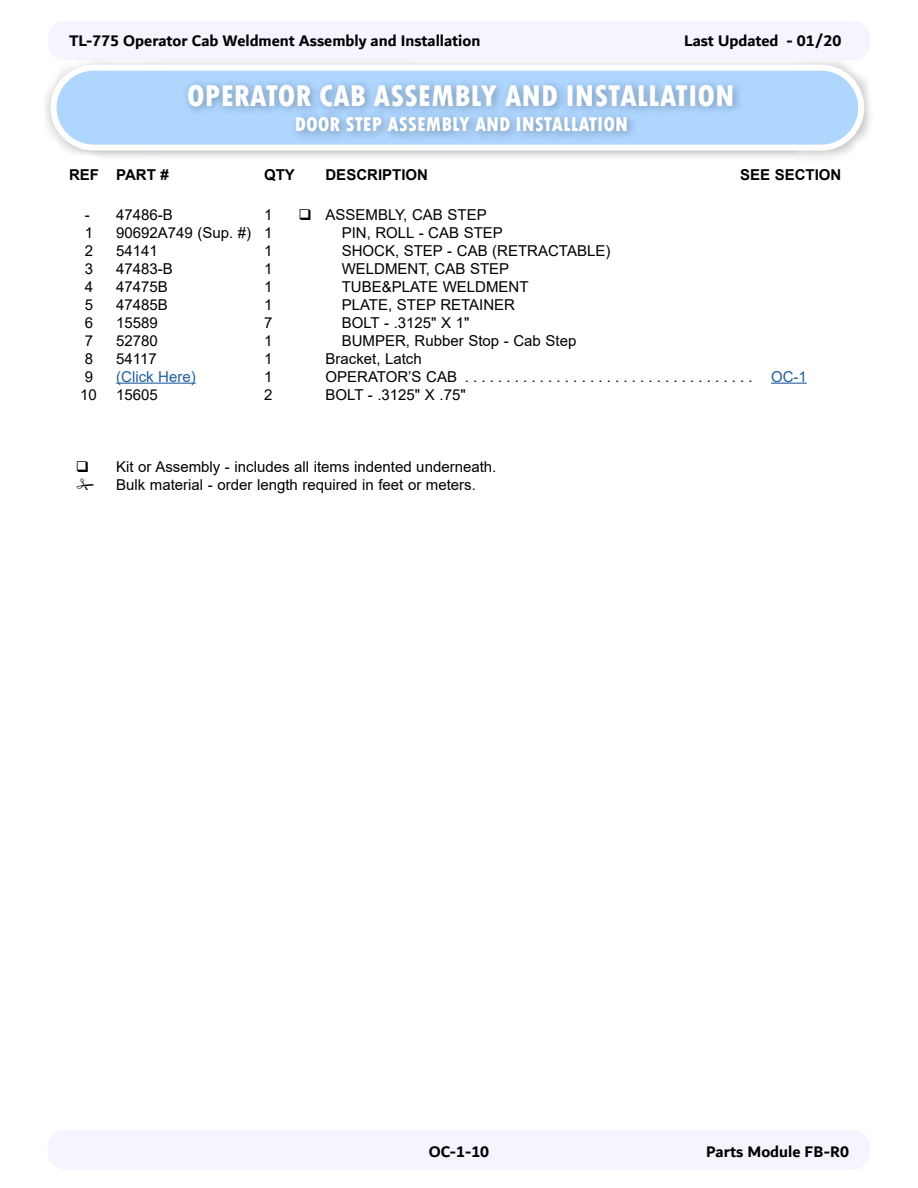
<style>
.page{position:relative;width:918px;height:1188px;background:#fff}
.page>*{position:absolute;margin:0;border:0;box-sizing:border-box;transform-origin:0 0}
.t1{font:800 condensed 31.5px "Tw Cen";color:#fff}
.t2{font:800 condensed 21px "Tw Cen";color:#fff}
.t3{font:700 16.5px "Dubai";color:#000101}
.t4{font:15px "Arial";color:#000101}
.t5{font:15px/18px "Arial";color:#000}
.t6{font:700 15px "Arial";color:#000}
.t7{font:15px "Arial";color:#215e9e}
</style>
<div class="page">
<div style="left:48px;top:21px;width:822px;height:39px;background:#f6f4ff;border-radius:18px"></div>
<div style="left:48px;top:1130px;width:822px;height:40px;background:#f6f4ff;border-radius:18px"></div>
<hr style="left:116px;top:383px;width:80px;height:1px;background:#215e9e">
<hr style="left:771px;top:383px;width:36px;height:1px;background:#215e9e">
<div style="left:45px;top:59px;width:829px;height:102px;background:#000;opacity:.28"></div>
<div style="left:54px;top:68px;width:807px;height:80px;background:#aed6ff;border-radius:40px"></div>
<div style="left:51px;top:65px;width:813px;height:86px;border:6px solid #fff;border-radius:40px"></div>
<div style="left:183px;top:80px;width:559px;height:61px;background:#000;opacity:.28"></div>
<p class="t3" style="left:69px;top:31px;width:413px">TL-775 Operator Cab Weldment Assembly and Installation</p>
<p class="t3" style="left:684px;top:31px;width:159px">Last Updated - 01/20</p>
<h1 class="t1" style="left:187px;top:77px;width:549px">OPERATOR CAB ASSEMBLY AND INSTALLATION</h1>
<h2 class="t2" style="left:295px;top:112px;width:335px">DOOR STEP ASSEMBLY AND INSTALLATION</h2>
<p class="t6" style="left:69px;top:164px;width:101px">REF PART #</p>
<p class="t6" style="left:264px;top:164px;width:32px">QTY</p>
<p class="t6" style="left:326px;top:164px;width:104px">DESCRIPTION</p>
<p class="t6" style="left:740px;top:164px;width:103px">SEE SECTION</p>
<p class="t5" style="left:85px;top:205px;width:90px">- 47486-B</p>
<p class="t5" style="left:264px;top:205px;width:10px">1</p>
<p class="t5" style="left:299px;top:205px;width:190px">❑ ASSEMBLY, CAB STEP</p>
<p class="t4" style="left:85px;top:222px;width:10px">1</p>
<p class="t4" style="left:116px;top:222px;width:158px">90692A749 (Sup. #) 1</p>
<p class="t4" style="left:342px;top:222px;width:163px">PIN, ROLL - CAB STEP</p>
<p class="t4" style="left:85px;top:240px;width:10px">2</p>
<p class="t4" style="left:116px;top:240px;width:43px">54141</p>
<p class="t4" style="left:264px;top:240px;width:10px">1</p>
<p class="t4" style="left:342px;top:240px;width:270px">SHOCK, STEP - CAB (RETRACTABLE)</p>
<p class="t4" style="left:85px;top:258px;width:10px">3</p>
<p class="t4" style="left:116px;top:258px;width:58px">47483-B</p>
<p class="t4" style="left:264px;top:258px;width:10px">1</p>
<p class="t4" style="left:342px;top:258px;width:169px">WELDMENT, CAB STEP</p>
<p class="t4" style="left:85px;top:276px;width:10px">4</p>
<p class="t4" style="left:116px;top:276px;width:53px">47475B</p>
<p class="t4" style="left:264px;top:276px;width:10px">1</p>
<p class="t4" style="left:342px;top:276px;width:188px">TUBE&amp;PLATE WELDMENT</p>
<p class="t4" style="left:85px;top:294px;width:10px">5</p>
<p class="t4" style="left:116px;top:294px;width:53px">47485B</p>
<p class="t4" style="left:264px;top:294px;width:10px">1</p>
<p class="t4" style="left:342px;top:294px;width:175px">PLATE, STEP RETAINER</p>
<p class="t4" style="left:85px;top:312px;width:10px">6</p>
<p class="t4" style="left:116px;top:312px;width:43px">15589</p>
<p class="t4" style="left:264px;top:312px;width:10px">7</p>
<p class="t4" style="left:342px;top:312px;width:129px">BOLT - .3125" X 1"</p>
<p class="t4" style="left:85px;top:330px;width:10px">7</p>
<p class="t4" style="left:116px;top:330px;width:43px">52780</p>
<p class="t4" style="left:264px;top:330px;width:10px">1</p>
<p class="t4" style="left:342px;top:330px;width:236px">BUMPER, Rubber Stop - Cab Step</p>
<p class="t4" style="left:85px;top:348px;width:10px">8</p>
<p class="t4" style="left:116px;top:348px;width:42px">54117</p>
<p class="t4" style="left:264px;top:348px;width:10px">1</p>
<p class="t4" style="left:326px;top:348px;width:98px">Bracket, Latch</p>
<p class="t4" style="left:85px;top:366px;width:10px">9</p>
<p class="t7" style="left:116px;top:366px;width:81px">(Click Here)</p>
<p class="t5" style="left:264px;top:367px;width:10px">1</p>
<p class="t5" style="left:326px;top:367px;width:137px">OPERATOR’S CAB ....................................</p>
<p class="t7" style="left:771px;top:366px;width:37px">OC-1</p>
<p class="t5" style="left:80px;top:385px;width:18px">10</p>
<p class="t5" style="left:116px;top:385px;width:43px">15605</p>
<p class="t5" style="left:264px;top:385px;width:10px">2</p>
<p class="t5" style="left:326px;top:385px;width:142px">BOLT - .3125" X .75"</p>
<p class="t5" style="left:116px;top:457px;width:382px;text-indent:-40px">❑ Kit or Assembly - includes all items indented underneath.<br>Bulk material - order length required in feet or meters.</p>
<p class="t3" style="left:429px;top:1141px;width:62px">OC-1-10</p>
<p class="t3" style="left:706px;top:1141px;width:144px">Parts Module FB-R0</p>
</div>
